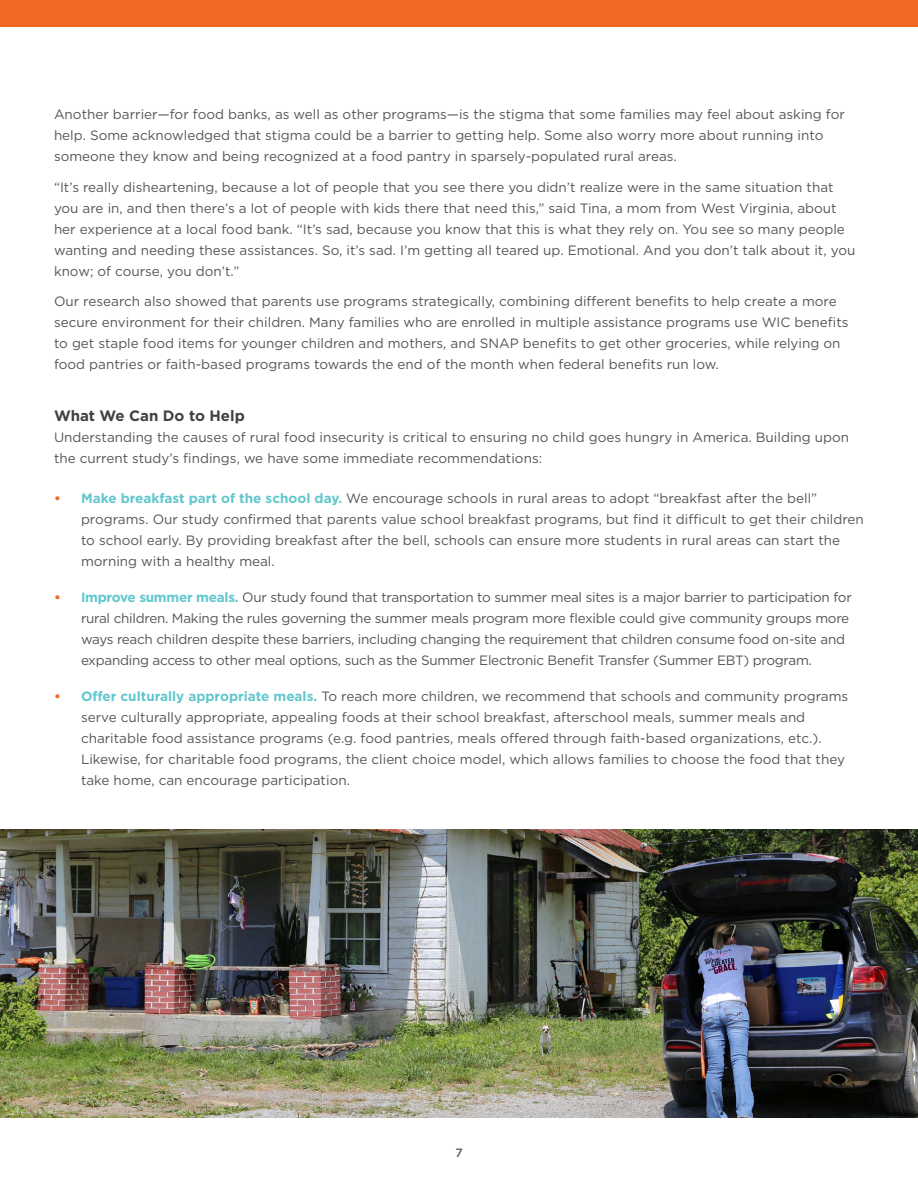
<style>
.page{position:relative;width:918px;height:1188px;background:#fff}
.page>*{position:absolute;margin:0;border:0;box-sizing:border-box;transform-origin:0 0}
.t1{font:700 15px "Gotham";color:#414042}
.t2{font:13.5px/21px "Gotham";color:#535559}
.t3{font:13.5px/21px "Gotham";letter-spacing:-.02em;color:#535559}
.t4{font:500 12px "Gotham";color:#625c57}
.s1{font-weight:700;color:#f26722}
.s2{font-weight:700;color:#62c7cd}
</style>
<div class="page">
<div style="left:0;top:0;width:918px;height:27px;background:#f26722"></div>
<img style="left:0;top:829px;width:918px;height:289px">
<p class="t2" style="left:54px;top:103px;width:792px">Another barrier—for food banks, as well as other programs—is the stigma that some families may feel about asking for help. Some acknowledged that stigma could be a barrier to getting help. Some also worry more about running into someone they know and being recognized at a food pantry in sparsely-populated rural areas.</p>
<p class="t2" style="left:54px;top:176px;width:803px">“It’s really disheartening, because a lot of people that you see there you didn’t realize were in the same situation that you are in, and then there’s a lot of people with kids there that need this,” said Tina, a mom from West Virginia, about her experience at a local food bank. “It’s sad, because you know that this is what they rely on. You see so many people wanting and needing these assistances. So, it’s sad. I’m getting all teared up. Emotional. And you don’t talk about it, you know; of course, you don’t.”</p>
<p class="t2" style="left:54px;top:291px;width:796px">Our research also showed that parents use programs strategically, combining different benefits to help create a more secure environment for their children. Many families who are enrolled in multiple assistance programs use WIC benefits to get staple food items for younger children and mothers, and SNAP benefits to get other groceries, while relying on food pantries or faith-based programs towards the end of the month when federal benefits run low.</p>
<p class="t1" style="left:54px;top:406px;width:192px">What We Can Do to Help</p>
<p class="t2" style="left:54px;top:426px;width:797px">Understanding the causes of rural food insecurity is critical to ensuring no child goes hungry in America. Building upon the current study’s findings, we have some immediate recommendations:</p>
<p class="t2" style="left:81px;top:488px;width:784px;text-indent:-27px"><span class="s1">•</span> <span class="s2">Make breakfast part of the school day.</span> We encourage schools in rural areas to adopt “breakfast after the bell” programs. Our study confirmed that parents value school breakfast programs, but find it difficult to get their children to school early. By providing breakfast after the bell, schools can ensure more students in rural areas can start the morning with a healthy meal.</p>
<p class="t3" style="left:81px;top:587px;width:772px;text-indent:-27px"><span class="s1">•</span> <span class="s2">Improve summer meals.</span> Our study found that transportation to summer meal sites is a major barrier to participation for rural children. Making the rules governing the summer meals program more flexible could give community groups more ways reach children despite these barriers, including changing the requirement that children consume food on-site and expanding access to other meal options, such as the Summer Electronic Benefit Transfer (Summer EBT) program.</p>
<p class="t2" style="left:81px;top:686px;width:769px;text-indent:-27px"><span class="s1">•</span> <span class="s2">Offer culturally appropriate meals.</span> To reach more children, we recommend that schools and community programs serve culturally appropriate, appealing foods at their school breakfast, afterschool meals, summer meals and charitable food assistance programs (e.g. food pantries, meals offered through faith-based organizations, etc.).<br>Likewise, for charitable food programs, the client choice model, which allows families to choose the food that they take home, can encourage participation.</p>
<p class="t4" style="left:455px;top:1144px;width:9px">7</p>
</div>
